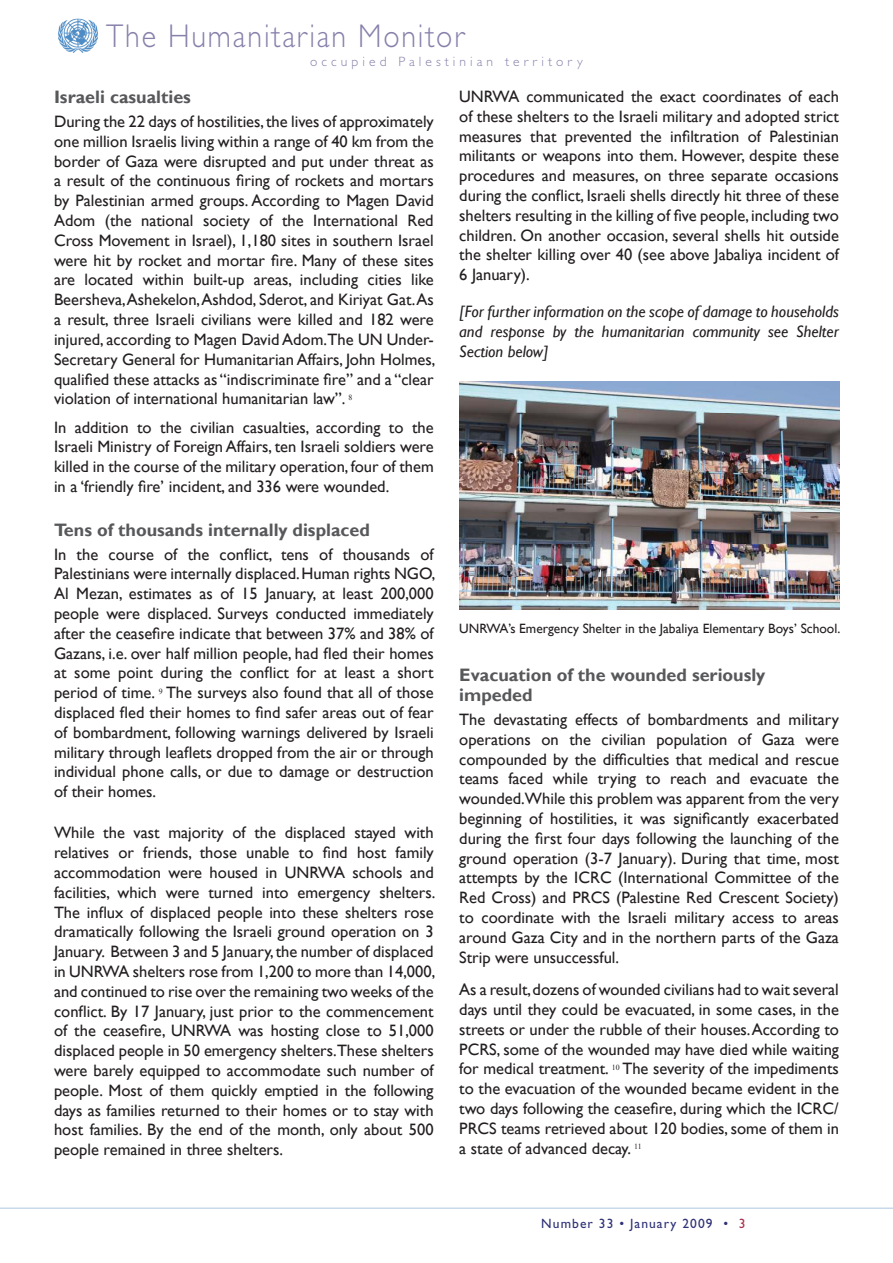
<style>
.page{position:relative;width:893px;height:1263px;background:#fff}
.page>*{position:absolute;margin:0;border:0;box-sizing:border-box;transform-origin:0 0}
.t1{font:300 33px "Gill Sans";letter-spacing:.06em;color:#8780aa;scale:.91 1}
.Sub_Header{font:700 18px/19.8px "Gill Sans";color:#57585a}
.body{font:16.5px/19.8px "Gill Sans";color:#231f20;text-align:justify}
.body-2{font:italic 16.5px/19.8px "Gill Sans";color:#231f20;text-align:justify}
.body-3{font:13.5px "Gill Sans";color:#231f20}
.t2{font:300 13.5px "Gill Sans";letter-spacing:.3em;color:#8780aa}
.t3{font:13.5px "Gill Sans";letter-spacing:.08em;color:#2e3276}
.s1{color:#a9324f}
</style>
<div class="page">
<hr style="left:0;top:1207px;width:893px;height:2px;background:#91b4d9">
<img style="left:58px;top:18px;width:40px;height:35px">
<img style="left:459px;top:381px;width:380px;height:229px">
<h1 class="t1" style="left:106px;top:17px;width:395px">The Humanitarian Monitor</h1>
<p class="t2" style="left:310px;top:54px;width:274px">occupied Palestinian territory</p>
<p class="Sub_Header" style="left:54px;top:88px;width:138px">Israeli casualties</p>
<p class="body" style="left:54px;top:112px;width:383px">During the 22 days of hostilities, the lives of approximately one million Israelis living within a range of 40 km from the border of Gaza were disrupted and put under threat as a result of the continuous firing of rockets and mortars by Palestinian armed groups. According to Magen David Adom (the national society of the International Red Cross Movement in Israel), 1,180 sites in southern Israel were hit by rocket and mortar fire. Many of these sites are located within built-up areas, including cities like Beersheva, Ashekelon, Ashdod, Sderot, and Kiriyat Gat. As a result, three Israeli civilians were killed and 182 were injured, according to Magen David Adom.The UN Under-Secretary General for Humanitarian Affairs, John Holmes, qualified these attacks as “indiscriminate fire” and a “clear violation of international humanitarian law”. <sup>8</sup></p>
<p class="body" style="left:54px;top:417px;width:381px">In addition to the civilian casualties, according to the Israeli Ministry of Foreign Affairs, ten Israeli soldiers were killed in the course of the military operation, four of them in a ‘friendly fire’ incident, and 336 were wounded.</p>
<p class="Sub_Header" style="left:54px;top:520px;width:318px">Tens of thousands internally displaced</p>
<p class="body" style="left:54px;top:544px;width:383px">In the course of the conflict, tens of thousands of Palestinians were internally displaced. Human rights NGO, Al Mezan, estimates as of 15 January, at least 200,000 people were displaced. Surveys conducted immediately after the ceasefire indicate that between 37% and 38% of Gazans, i.e. over half million people, had fled their homes at some point during the conflict for at least a short period of time. <sup>9</sup> The surveys also found that all of those displaced fled their homes to find safer areas out of fear of bombardment, following warnings delivered by Israeli military through leaflets dropped from the air or through individual phone calls, or due to damage or destruction of their homes.</p>
<p class="body" style="left:54px;top:823px;width:383px">While the vast majority of the displaced stayed with relatives or friends, those unable to find host family accommodation were housed in UNRWA schools and facilities, which were turned into emergency shelters.<br>The influx of displaced people into these shelters rose dramatically following the Israeli ground operation on 3<br>January. Between 3 and 5 January, the number of displaced in UNRWA shelters rose from 1,200 to more than 14,000, and continued to rise over the remaining two weeks of the conflict. By 17 January, just prior to the commencement of the ceasefire, UNRWA was hosting close to 51,000 displaced people in 50 emergency shelters.These shelters were barely equipped to accommodate such number of people. Most of them quickly emptied in the following days as families returned to their homes or to stay with host families. By the end of the month, only about 500 people remained in three shelters.</p>
<p class="body" style="left:459px;top:87px;width:381px">UNRWA communicated the exact coordinates of each of these shelters to the Israeli military and adopted strict measures that prevented the infiltration of Palestinian militants or weapons into them. However, despite these procedures and measures, on three separate occasions during the conflict, Israeli shells directly hit three of these shelters resulting in the killing of five people, including two children. On another occasion, several shells hit outside the shelter killing over 40 (see above Jabaliya incident of 6 January).</p>
<p class="body-2" style="left:459px;top:302px;width:381px">[For further information on the scope of damage to households and response by the humanitarian community see Shelter Section below]</p>
<p class="body-3" style="left:459px;top:621px;width:383px">UNRWA’s Emergency Shelter in the Jabaliya Elementary Boys’ School.</p>
<p class="Sub_Header" style="left:459px;top:666px;width:308px">Evacuation of the wounded seriously impeded</p>
<p class="body" style="left:459px;top:710px;width:381px">The devastating effects of bombardments and military operations on the civilian population of Gaza were compounded by the difficulties that medical and rescue teams faced while trying to reach and evacuate the wounded.While this problem was apparent from the very beginning of hostilities, it was significantly exacerbated during the first four days following the launching of the ground operation (3-7 January). During that time, most attempts by the ICRC (International Committee of the Red Cross) and PRCS (Palestine Red Crescent Society) to coordinate with the Israeli military access to areas around Gaza City and in the northern parts of the Gaza Strip were unsuccessful.</p>
<p class="body" style="left:459px;top:980px;width:381px">As a result, dozens of wounded civilians had to wait several days until they could be evacuated, in some cases, in the streets or under the rubble of their houses. According to PCRS, some of the wounded may have died while waiting for medical treatment. <sup>10</sup> The severity of the impediments to the evacuation of the wounded became evident in the two days following the ceasefire, during which the ICRC/ PRCS teams retrieved about 120 bodies, some of them in a state of advanced decay. <sup>11</sup></p>
<p class="t3" style="left:541px;top:1215px;width:206px">Number 33 • January 2009 • <span class="s1">3</span></p>
</div>
